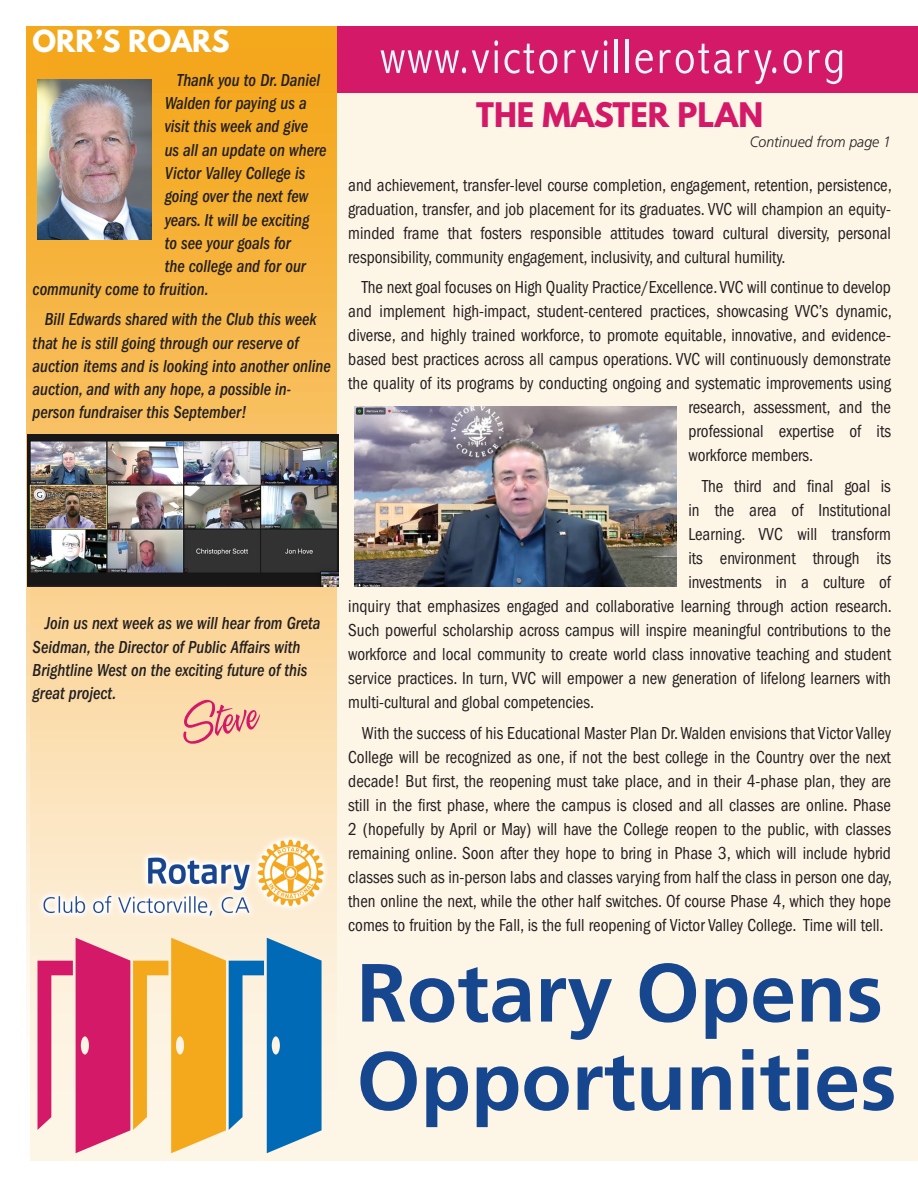
<style>
.page{position:relative;width:918px;height:1188px;background:#fff}
.page>*{position:absolute;margin:0;border:0;box-sizing:border-box;transform-origin:0 0}
.t1{font:300 condensed 48.75px "Abadi";letter-spacing:.05em;color:#e8f6fc}
.t2{font:700 30px "League Spartan";color:#d41968}
.t3{font:700 27px "League Spartan";color:#fff}
.t4{font:condensed 18px/24px "Franklin Gothic";color:#231f20;text-align:justify;scale:.94 1}
.t5{font:italic 500 condensed 18px/23.2px "Franklin Gothic";color:#231f20;scale:.92 1}
.t6{font:italic 300 15px "Frutiger";color:#231f20;scale:.94 1}
</style>
<div class="page">
<div style="left:30px;top:27px;width:888px;height:1134px;background:#fdf5e6"></div>
<div style="left:48px;top:27px;width:870px;height:66px;background:#d41968"></div>
<svg style="left:26px;top:27px;width:310px;height:1127px;background:#f7c670"></svg>
<svg style="left:362px;top:964px;width:169px;height:59px"></svg>
<svg style="left:541px;top:978px;width:71px;height:62px"></svg>
<svg style="left:640px;top:963px;width:56px;height:60px"></svg>
<svg style="left:706px;top:978px;width:41px;height:61px"></svg>
<svg style="left:753px;top:978px;width:40px;height:45px"></svg>
<svg style="left:802px;top:978px;width:39px;height:44px"></svg>
<svg style="left:849px;top:978px;width:31px;height:45px"></svg>
<svg style="left:360px;top:1051px;width:57px;height:60px"></svg>
<svg style="left:426px;top:1066px;width:42px;height:61px"></svg>
<svg style="left:477px;top:1066px;width:41px;height:61px"></svg>
<svg style="left:524px;top:1066px;width:45px;height:45px"></svg>
<svg style="left:578px;top:1055px;width:57px;height:56px"></svg>
<svg style="left:641px;top:1067px;width:39px;height:44px"></svg>
<svg style="left:692px;top:1066px;width:39px;height:44px"></svg>
<svg style="left:742px;top:1049px;width:11px;height:61px"></svg>
<svg style="left:760px;top:1055px;width:30px;height:56px"></svg>
<svg style="left:797px;top:1049px;width:11px;height:61px"></svg>
<svg style="left:817px;top:1066px;width:40px;height:45px"></svg>
<svg style="left:863px;top:1066px;width:31px;height:45px"></svg>
<svg style="left:38px;top:938px;width:284px;height:215px"></svg>
<img style="left:38px;top:80px;width:114px;height:160px">
<img style="left:36px;top:836px;width:295px;height:83px">
<svg style="left:183px;top:699px;width:77px;height:45px;background:#f2b19e"></svg>
<img style="left:355px;top:406px;width:321px;height:180px">
<img style="left:28px;top:435px;width:311px;height:151px">
<h3 class="t3" style="left:32px;top:20px;width:199px">ORR’S ROARS</h3>
<p class="t5" style="left:177px;top:69px;width:157px">Thank you to Dr. Daniel</p>
<p class="t5" style="left:165px;top:92px;width:156px">Walden for paying us a</p>
<p class="t5" style="left:165px;top:115px;width:157px">visit this week and give</p>
<p class="t5" style="left:165px;top:138px;width:177px">us all an update on where</p>
<p class="t5" style="left:165px;top:162px;width:154px">Victor Valley College is</p>
<p class="t5" style="left:165px;top:185px;width:158px">going over the next few</p>
<p class="t5" style="left:165px;top:208px;width:159px">years. It will be exciting</p>
<p class="t5" style="left:165px;top:231px;width:139px">to see your goals for</p>
<p class="t5" style="left:165px;top:255px;width:155px">the college and for our</p>
<p class="t5" style="left:33px;top:278px;width:193px">community come to fruition.</p>
<p class="t5" style="left:33px;top:308px;width:326px;text-indent:12px">Bill Edwards shared with the Club this week that he is still going through our reserve of auction items and is looking into another online auction, and with any hope, a possible in&shy;person fundraiser this September!</p>
<p class="t5" style="left:33px;top:612px;width:314px;text-indent:12px">Join us next week as we will hear from Greta Seidman, the Director of Public Affairs with Brightline West on the exciting future of this great project.</p>
<h1 class="t1" style="left:380px;top:29px;width:466px">www.victorvillerotary.org</h1>
<h2 class="t2" style="left:476px;top:92px;width:288px">THE MASTER PLAN</h2>
<p class="t6" style="left:750px;top:134px;width:152px">Continued from page 1</p>
<p class="t4" style="left:348px;top:173px;width:580px">and achievement, transfer-level course completion, engagement, retention, persistence, graduation, transfer, and job placement for its graduates. VVC will champion an equity&shy;minded frame that fosters responsible attitudes toward cultural diversity, personal responsibility, community engagement, inclusivity, and cultural humility.</p>
<p class="t4" style="left:362px;top:276px;width:564px">The next goal focuses on High Quality Practice/Excellence. VVC will continue to develop</p>
<p class="t4" style="left:348px;top:300px;width:580px">and implement high-impact, student-centered practices, showcasing VVC’s dynamic,</p>
<p class="t4" style="left:348px;top:324px;width:579px">diverse, and highly trained workforce, to promote equitable, innovative, and evidence-</p>
<p class="t4" style="left:348px;top:348px;width:579px">based best practices across all campus operations. VVC will continuously demonstrate</p>
<p class="t4" style="left:348px;top:372px;width:579px">the quality of its programs by conducting ongoing and systematic improvements using</p>
<p class="t4" style="left:689px;top:396px;width:217px">research, assessment, and the</p>
<p class="t4" style="left:689px;top:420px;width:217px">professional expertise of its</p>
<p class="t4" style="left:689px;top:444px;width:134px">workforce members.</p>
<p class="t4" style="left:702px;top:474px;width:203px">The third and final goal is</p>
<p class="t4" style="left:689px;top:498px;width:217px">in the area of Institutional</p>
<p class="t4" style="left:689px;top:522px;width:217px">Learning. VVC will transform</p>
<p class="t4" style="left:689px;top:546px;width:217px">its environment through its</p>
<p class="t4" style="left:689px;top:570px;width:217px">investments in a culture of</p>
<p class="t4" style="left:348px;top:594px;width:580px">inquiry that emphasizes engaged and collaborative learning through action research.</p>
<p class="t4" style="left:348px;top:618px;width:579px">Such powerful scholarship across campus will inspire meaningful contributions to the</p>
<p class="t4" style="left:348px;top:642px;width:579px">workforce and local community to create world class innovative teaching and student</p>
<p class="t4" style="left:348px;top:666px;width:579px">service practices. In turn, VVC will empower a new generation of lifelong learners with</p>
<p class="t4" style="left:348px;top:690px;width:263px">multi-cultural and global competencies.</p>
<p class="t4" style="left:348px;top:721px;width:580px;text-indent:14px">With the success of his Educational Master Plan Dr. Walden envisions that Victor Valley College will be recognized as one, if not the best college in the Country over the next decade! But first, the reopening must take place, and in their 4-phase plan, they are still in the first phase, where the campus is closed and all classes are online. Phase 2 (hopefully by April or May) will have the College reopen to the public, with classes remaining online. Soon after they hope to bring in Phase 3, which will include hybrid classes such as in-person labs and classes varying from half the class in person one day, then online the next, while the other half switches. Of course Phase 4, which they hope comes to fruition by the Fall, is the full reopening of Victor Valley College. Time will tell.</p>
</div>
